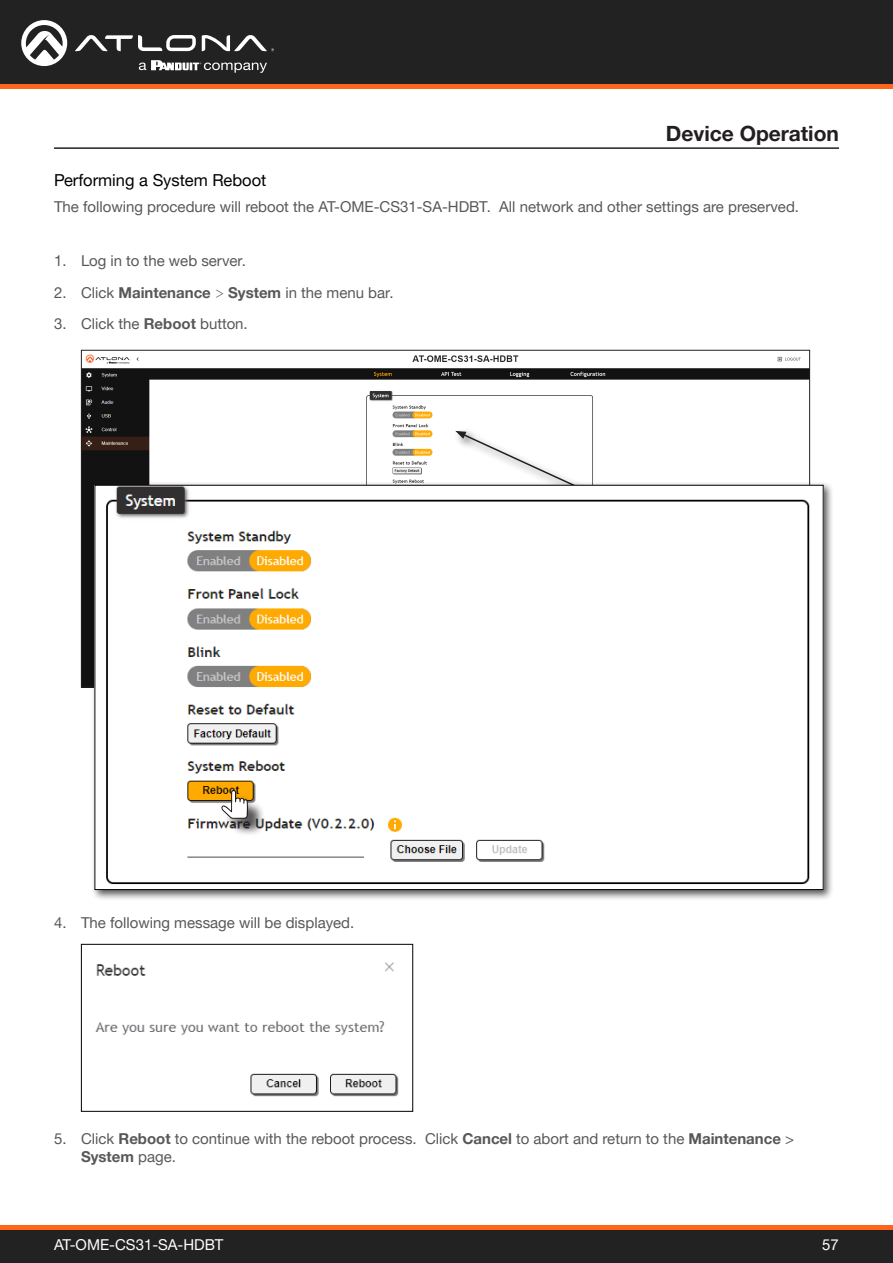
<style>
.page{position:relative;width:893px;height:1263px;background:#fff}
.page>*{position:absolute;margin:0;border:0;box-sizing:border-box;transform-origin:0 0}
.Non_TOC_Section_Header_Right_Align{font:700 21px "Helvetica Neue LTW1 G";color:#231f20}
.Secondary_Subsection{font:16.5px "Helvetica Neue LTW1 G";color:#000}
.General_Text{font:15px/18px "Helvetica Neue LTW1 G";color:#57585a}
.t1{font:15px "Helvetica Neue LTW1 G";color:#fff}
.s1{font-weight:700}
.s2{font-family:"Courier New"}
</style>
<div class="page">
<div style="left:0;top:1227px;width:893px;height:36px;background:#222"></div>
<hr style="left:0;top:1225px;width:893px;height:4px;background:#ff661c">
<div style="left:0;top:0;width:893px;height:84px;background:#222"></div>
<hr style="left:0;top:84px;width:893px;height:4px;background:#ff661c">
<svg style="left:75px;top:35px;width:121px;height:16px"></svg>
<svg style="left:202px;top:35px;width:72px;height:16px"></svg>
<svg style="left:21px;top:20px;width:46px;height:46px"></svg>
<svg style="left:139px;top:60px;width:128px;height:13px"></svg>
<hr style="left:54px;top:147px;width:785px;height:2px;background:#231f20">
<img style="left:83px;top:354px;width:725px;height:331px">
<div style="left:453px;top:428px;width:144px;height:75px;background:#231f20;opacity:.75"></div>
<svg style="left:455px;top:431px;width:133px;height:50px"></svg>
<div style="left:91px;top:481px;width:743px;height:419px;background:#231f20;opacity:.75"></div>
<img style="left:96px;top:487px;width:726px;height:401px">
<img style="left:95px;top:962px;width:304px;height:135px">
<div style="left:81px;top:944px;width:332px;height:168px;border:1px solid #000"></div>
<div style="left:224px;top:792px;width:41px;height:44px;background:#231f20;opacity:.75"></div>
<svg style="left:221px;top:790px;width:27px;height:29px"></svg>
<p class="Non_TOC_Section_Header_Right_Align" style="left:666px;top:120px;width:175px">Device Operation</p>
<p class="Secondary_Subsection" style="left:54px;top:170px;width:214px">Performing a System Reboot</p>
<p class="General_Text" style="left:54px;top:198px;width:746px">The following procedure will reboot the AT-OME-CS31-SA-HDBT. All network and other settings are preserved.</p>
<p class="General_Text" style="left:54px;top:252px;width:194px">1. Log in to the web server.</p>
<p class="General_Text" style="left:54px;top:283px;width:341px">2. Click <span class="s1">Maintenance</span> <span class="s2">&gt;</span> <span class="s1">System</span> in the menu bar.</p>
<p class="General_Text" style="left:54px;top:315px;width:195px">3. Click the <span class="s1">Reboot</span> button.</p>
<p class="General_Text" style="left:54px;top:913px;width:302px">4. The following message will be displayed.</p>
<p class="General_Text" style="left:81px;top:1129px;width:715px;text-indent:-27px">5. Click <span class="s1">Reboot</span> to continue with the reboot process. Click <span class="s1">Cancel</span> to abort and return to the <span class="s1">Maintenance</span> &gt;<br><span class="s1">System</span> page.</p>
<p class="t1" style="left:54px;top:1235px;width:171px">AT-OME-CS31-SA-HDBT</p>
<p class="t1" style="left:822px;top:1235px;width:18px">57</p>
</div>
